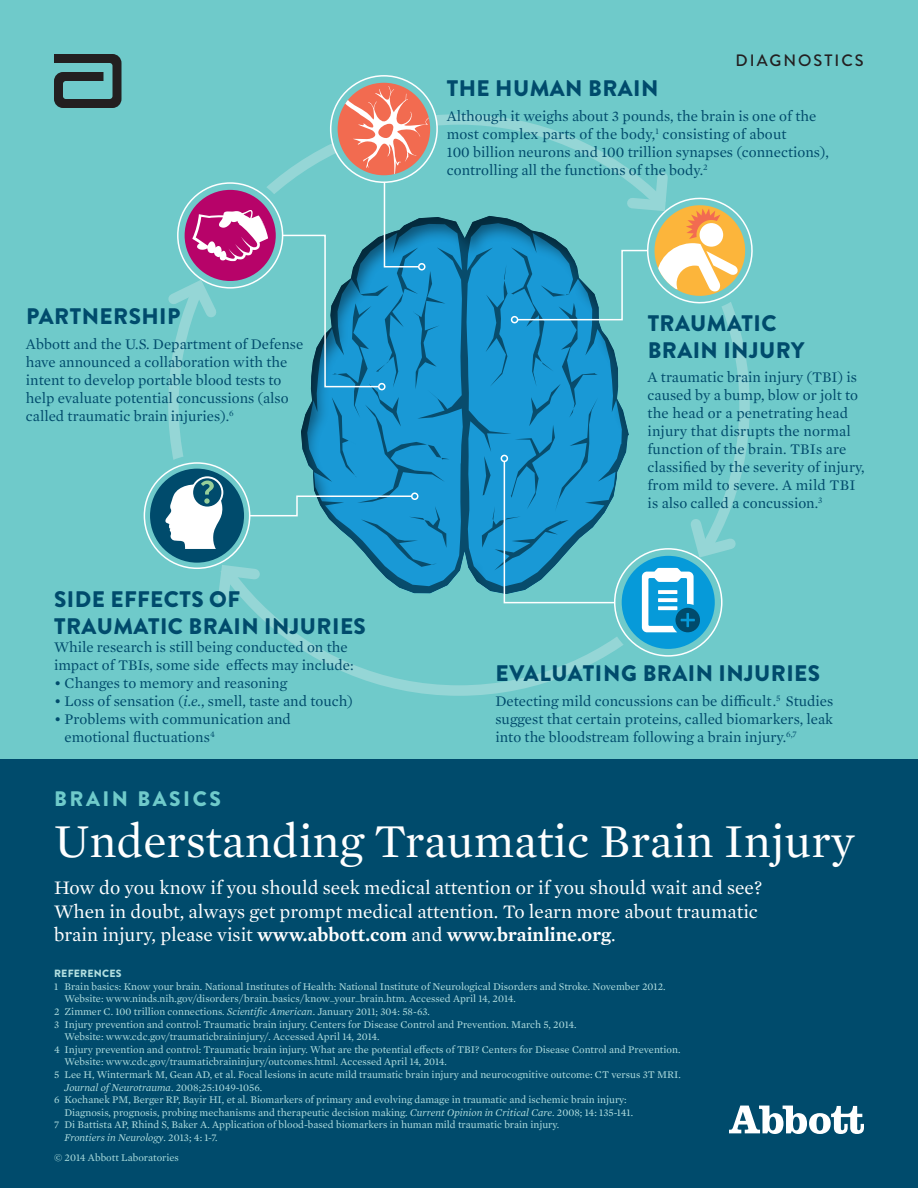
<style>
.page{position:relative;width:918px;height:1188px;background:#fff}
.page>*{position:absolute;margin:0;border:0;box-sizing:border-box;transform-origin:0 0}
.t1{font:48px "Mercury Text G1";color:#fff}
.t2{font:900 22.5px/27px "Brandon Grotesque";letter-spacing:.02em;color:#004b6c}
.t3{font:900 21px "Brandon Grotesque";letter-spacing:.12em;color:#6fcaca}
.t4{font:19.5px/23.4px "Mercury Text G1";color:#fff}
.t5{font:500 16.5px "Brandon Grotesque";letter-spacing:.12em;color:#231f20}
.t6{font:15px/18px "Mercury Text G1";color:#004b6c}
.t7{font:10.5px/12.6px "Mercury Text G1";color:#b2dfe0}
.t8{font:10.5px "Mercury Text G1";color:#add}
.t9{font:900 10.5px "Brandon Grotesque";letter-spacing:.02em;color:#b2dfe0}
.s1{font-style:italic}
.s2{font-weight:600}
</style>
<div class="page">
<div style="left:0;top:0;width:918px;height:874px;background:#6fcaca"></div>
<div style="left:0;top:759px;width:918px;height:429px;background:#004b6c"></div>
<svg style="left:729px;top:1106px;width:135px;height:28px"></svg>
<svg style="left:54px;top:54px;width:68px;height:54px"></svg>
<div style="left:300px;top:214px;width:330px;height:382px;background:#231f20;opacity:.5"></div>
<svg style="left:615px;top:549px;width:107px;height:107px"></svg>
<div style="left:622px;top:556px;width:93px;height:93px;background:#069ad9;border-radius:50%"></div>
<svg style="left:144px;top:463px;width:106px;height:105px"></svg>
<div style="left:150px;top:469px;width:94px;height:94px;background:#004b6c;border-radius:50%"></div>
<svg style="left:160px;top:83px;width:290px;height:527px"></svg>
<svg style="left:482px;top:166px;width:271px;height:466px"></svg>
<p class="t5" style="left:736px;top:48px;width:130px">DIAGNOSTICS</p>
<p class="t2" style="left:26px;top:303px;width:156px">PARTNERSHIP</p>
<p class="t6" style="left:26px;top:334px;width:279px">Abbott and the U.S. Department of Defense have announced a collaboration with the intent to develop portable blood tests to help evaluate potential concussions (also called traumatic brain injuries).<sup>6</sup></p>
<p class="t2" style="left:54px;top:586px;width:313px">SIDE EFFECTS OF<br>TRAUMATIC BRAIN INJURIES</p>
<p class="t6" style="left:54px;top:637px;width:301px">While research is still being conducted on the impact of TBIs, some side effects may include:</p>
<p class="t6" style="left:54px;top:673px;width:235px">• Changes to memory and reasoning</p>
<p class="t6" style="left:54px;top:691px;width:300px">• Loss of sensation (<span class="s1">i.e.</span>, smell, taste and touch)</p>
<p class="t6" style="left:65px;top:709px;width:228px;text-indent:-11px">• Problems with communication and emotional fluctuations<sup>4</sup></p>
<p class="t2" style="left:447px;top:75px;width:213px">THE HUMAN BRAIN</p>
<p class="t6" style="left:447px;top:106px;width:384px">Although it weighs about 3 pounds, the brain is one of the most complex parts of the body,<sup>1</sup> consisting of about<br>100 billion neurons and 100 trillion synapses (connections), controlling all the functions of the body.<sup>2</sup></p>
<p class="t2" style="left:648px;top:310px;width:158px">TRAUMATIC<br>BRAIN INJURY</p>
<p class="t6" style="left:648px;top:368px;width:219px">A traumatic brain injury (TBI) is caused by a bump, blow or jolt to the head or a penetrating head injury that disrupts the normal function of the brain. TBIs are classified by the severity of injury, from mild to severe. A mild TBI is also called a concussion.<sup>3</sup></p>
<p class="t2" style="left:496px;top:660px;width:326px">EVALUATING BRAIN INJURIES</p>
<p class="t6" style="left:495px;top:691px;width:339px;text-align:justify">Detecting mild concussions can be difficult.<sup>5</sup> Studies suggest that certain proteins, called biomarkers, leak into the bloodstream following a brain injury.<sup>6,7</sup></p>
<p class="t3" style="left:54px;top:784px;width:168px">BRAIN BASICS</p>
<p class="t1" style="left:54px;top:807px;width:802px">Understanding Traumatic Brain Injury</p>
<p class="t4" style="left:54px;top:875px;width:710px">How do you know if you should seek medical attention or if you should wait and see?<br>When in doubt, always get prompt medical attention. To learn more about traumatic brain injury, please visit <span class="s2">www.abbott.com</span> and <span class="s2">www.brainline.org</span>.</p>
<p class="t9" style="left:54px;top:966px;width:69px">REFERENCES</p>
<p class="t7" style="left:64px;top:979px;width:602px;text-indent:-10px">1 Brain basics: Know your brain. National Institutes of Health: National Institute of Neurological Disorders and Stroke. November 2012.<br>Website: www.ninds.nih.gov/disorders/brain_basics/know_your_brain.htm. Accessed April 14, 2014.</p>
<p class="t7" style="left:54px;top:1005px;width:377px">2 Zimmer C. 100 trillion connections. <span class="s1">Scientific American</span>. January 2011; 304: 58-63.</p>
<p class="t7" style="left:64px;top:1017px;width:513px;text-indent:-10px">3 Injury prevention and control: Traumatic brain injury. Centers for Disease Control and Prevention. March 5, 2014.<br>Website: www.cdc.gov/traumaticbraininjury/. Accessed April 14, 2014.</p>
<p class="t7" style="left:64px;top:1042px;width:617px;text-indent:-10px">4 Injury prevention and control: Traumatic brain injury. What are the potential effects of TBI? Centers for Disease Control and Prevention.<br>Website: www.cdc.gov/traumaticbraininjury/outcomes.html. Accessed April 14, 2014.</p>
<p class="t7" style="left:64px;top:1068px;width:618px;text-indent:-10px">5 Lee H, Wintermark M, Gean AD, et al. Focal lesions in acute mild traumatic brain injury and neurocognitive outcome: CT versus 3T MRI.<br><span class="s1">Journal of Neurotrauma</span>. 2008;25:1049-1056.</p>
<p class="t7" style="left:64px;top:1093px;width:570px;text-indent:-10px">6 Kochanek PM, Berger RP, Bayir HI, et al. Biomarkers of primary and evolving damage in traumatic and ischemic brain injury:<br>Diagnosis, prognosis, probing mechanisms and therapeutic decision making. <span class="s1">Current Opinion in Critical Care</span>. 2008; 14: 135-141.</p>
<p class="t7" style="left:64px;top:1118px;width:496px;text-indent:-10px">7 Di Battista AP, Rhind S, Baker A. Application of blood-based biomarkers in human mild traumatic brain injury.<br><span class="s1">Frontiers in Neurology</span>. 2013; 4: 1-7.</p>
<p class="t8" style="left:54px;top:1150px;width:126px">© 2014 Abbott Laboratories</p>
</div>
